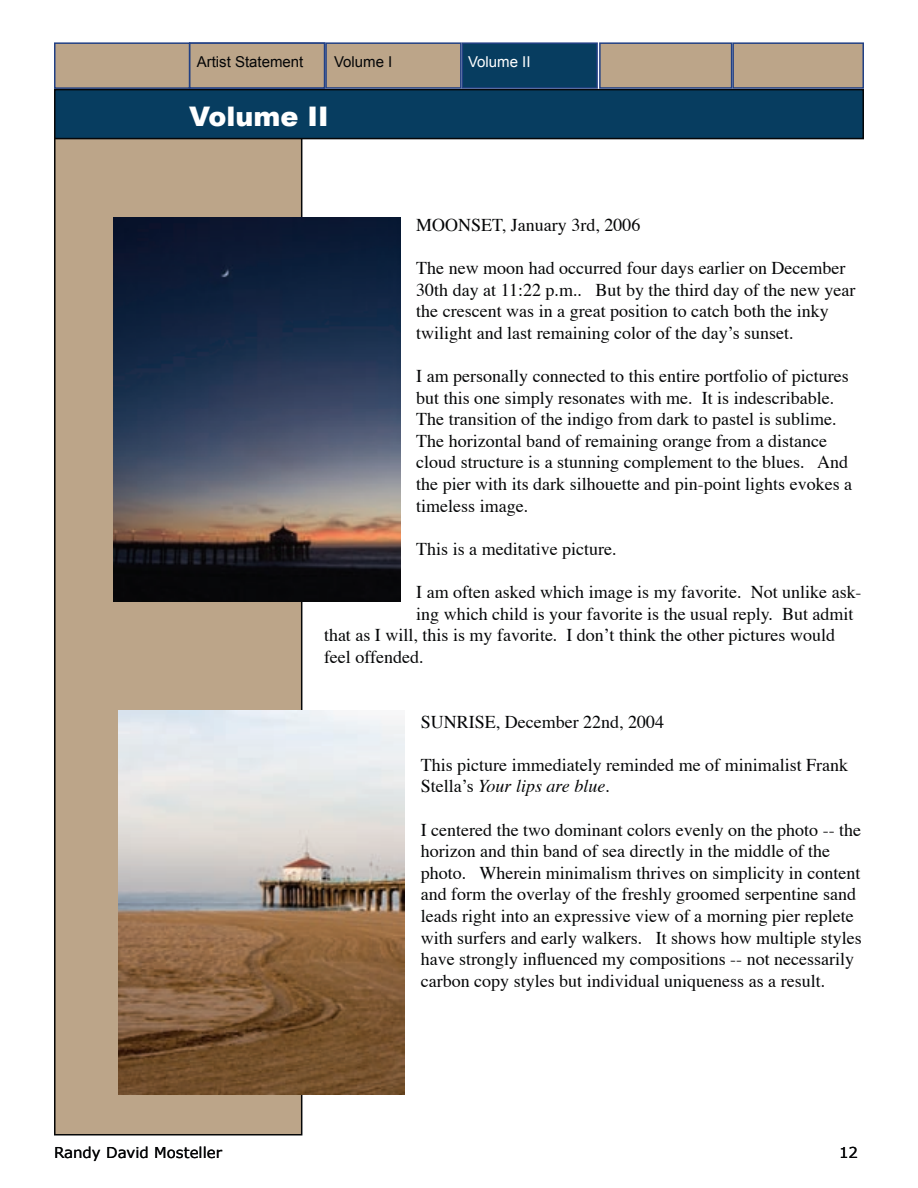
<style>
.page{position:relative;width:918px;height:1188px;background:#fff}
.page>*{position:absolute;margin:0;border:0;box-sizing:border-box;transform-origin:0 0}
.t1{font:900 27px "Arial";color:#fff}
.t2{font:18px/21.6px "Times";color:#050607}
.t3{font:15px "Arial";color:#050607}
.t4{font:15px "Verdana";color:#050607}
.t5{font:15px "Arial";color:#fff}
.s1{font-style:italic}
</style>
<div class="page">
<div style="left:55px;top:117px;width:247px;height:1018px;background:#bca589"></div>
<div style="left:55px;top:43px;width:135px;height:45px;background:#bca589"></div>
<div style="left:54px;top:42px;width:136px;height:47px;border:2px solid #224084"></div>
<div style="left:55px;top:90px;width:808px;height:49px;background:#073d60"></div>
<div style="left:54px;top:89px;width:810px;height:50px;border:2px solid #050607"></div>
<div style="left:326px;top:43px;width:135px;height:45px;background:#bca589"></div>
<div style="left:325px;top:42px;width:137px;height:47px;border:2px solid #224084"></div>
<div style="left:600px;top:43px;width:132px;height:45px;background:#bca589"></div>
<div style="left:599px;top:42px;width:133px;height:47px;border:2px solid #224084"></div>
<div style="left:733px;top:43px;width:130px;height:45px;background:#bca589"></div>
<div style="left:732px;top:42px;width:132px;height:47px;border:2px solid #224084"></div>
<div style="left:462px;top:43px;width:135px;height:45px;background:#073d60"></div>
<div style="left:462px;top:42px;width:136px;height:47px;border:2px solid #224084"></div>
<div style="left:190px;top:43px;width:135px;height:45px;background:#bca589"></div>
<div style="left:189px;top:42px;width:136px;height:47px;border:2px solid #224084"></div>
<img style="left:114px;top:217px;width:287px;height:385px">
<img style="left:118px;top:710px;width:287px;height:384px">
<p class="t3" style="left:197px;top:54px;width:108px">Artist Statement</p>
<p class="t5" style="left:468px;top:54px;width:64px">Volume II</p>
<p class="t3" style="left:334px;top:54px;width:60px">Volume I</p>
<h1 class="t1" style="left:189px;top:101px;width:141px">Volume II</h1>
<p class="t2" style="left:416px;top:215px;width:226px">MOONSET, January 3rd, 2006</p>
<p class="t2" style="left:416px;top:258px;width:441px">The new moon had occurred four days earlier on December 30th day at 11:22 p.m.. But by the third day of the new year the crescent was in a great position to catch both the inky twilight and last remaining color of the dayʼs sunset.</p>
<p class="t2" style="left:416px;top:366px;width:437px">I am personally connected to this entire portfolio of pictures but this one simply resonates with me. It is indescribable.<br>The transition of the indigo from dark to pastel is sublime.<br>The horizontal band of remaining orange from a distance cloud structure is a stunning complement to the blues. And the pier with its dark silhouette and pin-point lights evokes a timeless image.</p>
<p class="t2" style="left:416px;top:539px;width:202px">This is a meditative picture.</p>
<p class="t2" style="left:416px;top:582px;width:447px">I am often asked which image is my favorite. Not unlike ask-</p>
<p class="t2" style="left:416px;top:604px;width:439px">ing which child is your favorite is the usual reply. But admit</p>
<p class="t2" style="left:324px;top:625px;width:513px">that as I will, this is my favorite. I donʼt think the other pictures would</p>
<p class="t2" style="left:324px;top:647px;width:101px">feel offended.</p>
<p class="t2" style="left:421px;top:712px;width:245px">SUNRISE, December 22nd, 2004</p>
<p class="t2" style="left:421px;top:755px;width:429px">This picture immediately reminded me of minimalist Frank<br>Stellaʼs <span class="s1">Your lips are blue.</span></p>
<p class="t2" style="left:421px;top:820px;width:442px">I centered the two dominant colors evenly on the photo -- the horizon and thin band of sea directly in the middle of the photo. Wherein minimalism thrives on simplicity in content and form the overlay of the freshly groomed serpentine sand leads right into an expressive view of a morning pier replete with surfers and early walkers. It shows how multiple styles have strongly influenced my compositions -- not necessarily carbon copy styles but individual uniqueness as a result.</p>
<p class="t4" style="left:54px;top:1143px;width:170px">Randy David Mosteller</p>
<p class="t4" style="left:839px;top:1143px;width:21px">12</p>
</div>
